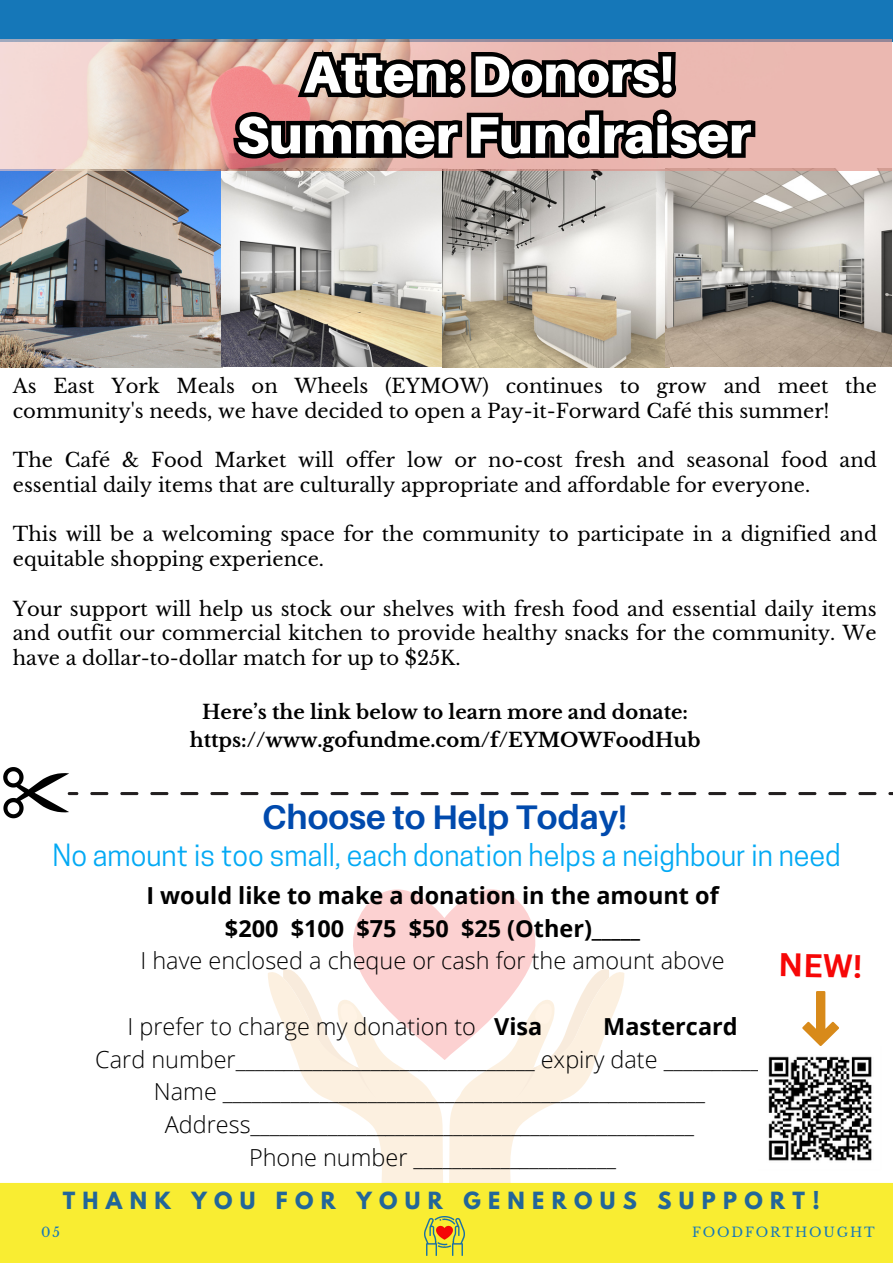
<style>
.page{position:relative;width:893px;height:1264px;background:#fff}
.page>*{position:absolute;margin:0;border:0;box-sizing:border-box;transform-origin:0 0}
.t1{font:900 52.5px "Aileron";color:#fff}
.t2{font:700 34.2px "Aileron";color:#004aad}
.t3{font:700 31.95px "Canva Sans";color:#f60707}
.t4{font:28.8px "Cooper Hewitt";color:#03a9f4}
.t5{font:300 23.4px "Open Sans";color:#000}
.t6{font:700 23.4px "Open Sans";color:#000}
.t7{font:700 21px "League Spartan";letter-spacing:.35em;color:#269}
.t8{font:19.5px/24.8px "Libre Baskerville";color:#000}
.t9{font:700 19.5px "Libre Baskerville";color:#000}
.t10{font:13.2px "Libre Baskerville";letter-spacing:.14em;color:#1577b8}
.s1{font-weight:700}
</style>
<div class="page">
<svg style="left:268px;top:889px;width:356px;height:293px"></svg>
<div style="left:0;top:1182px;width:892px;height:80px;background:#f9ed32"></div>
<img style="left:425px;top:1216px;width:39px;height:41px">
<div style="left:0;top:0;width:892px;height:42px;background:#1577b8"></div>
<svg style="left:3px;top:767px;width:75px;height:51px"></svg>
<svg style="left:90px;top:792px;width:558px;height:3px"></svg>
<svg style="left:660px;top:792px;width:11px;height:3px"></svg>
<svg style="left:678px;top:792px;width:214px;height:3px"></svg>
<img style="left:768px;top:1056px;width:104px;height:105px">
<svg style="left:802px;top:991px;width:37px;height:54px"></svg>
<img style="left:0;top:171px;width:443px;height:197px">
<img style="left:443px;top:171px;width:226px;height:197px">
<img style="left:665px;top:171px;width:226px;height:196px">
<img style="left:0;top:39px;width:891px;height:132px">
<svg style="left:228px;top:39px;width:531px;height:129px"></svg>
<p class="t1" style="left:304px;top:42px;width:372px">Atten: Donors!</p>
<p class="t1" style="left:236px;top:102px;width:516px">Summer Fundraiser</p>
<p class="t8" style="left:13px;top:374px;width:865px">As East York Meals on Wheels (EYMOW) continues to grow and meet the community's needs, we have decided to open a Pay-it-Forward Café this summer!</p>
<p class="t8" style="left:13px;top:448px;width:865px">The Café &amp; Food Market will offer low or no-cost fresh and seasonal food and essential daily items that are culturally appropriate and affordable for everyone.</p>
<p class="t8" style="left:13px;top:522px;width:865px">This will be a welcoming space for the community to participate in a dignified and equitable shopping experience.</p>
<p class="t8" style="left:13px;top:596px;width:865px;text-align:justify">Your support will help us stock our shelves with fresh food and essential daily items and outfit our commercial kitchen to provide healthy snacks for the community. We have a dollar-to-dollar match for up to $25K.</p>
<p class="t9" style="left:202px;top:700px;width:487px">Here’s the link below to learn more and donate:</p>
<p class="t9" style="left:190px;top:728px;width:512px">https://www.gofundme.com/f/EYMOWFoodHub</p>
<p class="t2" style="left:262px;top:795px;width:366px">Choose to Help Today!</p>
<p class="t4" style="left:52px;top:844px;width:789px">No amount is too small, each donation helps a neighbour in need</p>
<p class="t6" style="left:146px;top:878px;width:574px">I would like to make a donation in the amount of</p>
<p class="t6" style="left:225px;top:911px;width:416px">$200 $100 $75 $50 $25 (Other)_____</p>
<p class="t5" style="left:140px;top:944px;width:585px">I have enclosed a cheque or cash for the amount above</p>
<p class="t3" style="left:778px;top:942px;width:86px;rotate:1deg">NEW!</p>
<p class="t5" style="left:127px;top:1009px;width:416px">I prefer to charge my donation to <span class="s1">Visa</span></p>
<p class="t6" style="left:603px;top:1009px;width:136px">Mastercard</p>
<p class="t5" style="left:95px;top:1042px;width:676px">Card number_______________________________ expiry date ___________</p>
<p class="t5" style="left:154px;top:1075px;width:552px">Name __________________________________________________</p>
<p class="t5" style="left:165px;top:1108px;width:531px">Address______________________________________________</p>
<p class="t5" style="left:249px;top:1141px;width:368px">Phone number _____________________</p>
<p class="t7" style="left:63px;top:1190px;width:758px">THANK YOU FOR YOUR GENEROUS SUPPORT!</p>
<p class="t10" style="left:41px;top:1224px;width:20px">05</p>
<p class="t10" style="left:692px;top:1224px;width:184px">FOODFORTHOUGHT</p>
</div>
